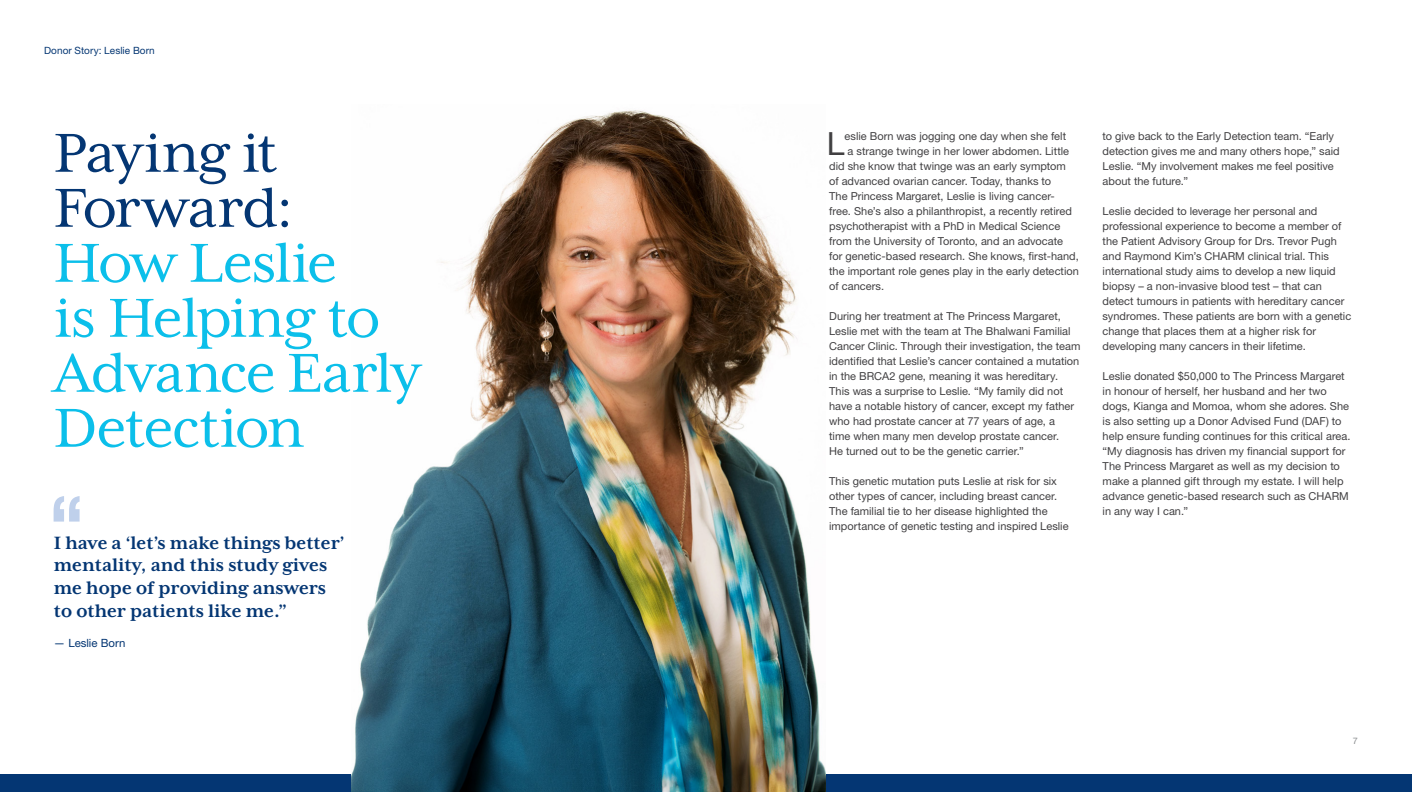
<style>
.page{position:relative;width:1412px;height:792px;background:#fff}
.page>*{position:absolute;margin:0;border:0;box-sizing:border-box;transform-origin:0 0}
.t1{font:700 condensed 79.5px "Helvetica Neue LT Std";color:#bfd0eb}
.t2{font:63px/55px "Mrs Eaves XL Serif OT";letter-spacing:-.02em;color:#0bbfea}
.t3{font:63px/55px "Mrs Eaves XL Serif OT";letter-spacing:-.015em;color:#043673}
.t4{font:32px "Helvetica Neue LT Std";color:#414042}
.t5{font:700 20.4px/22.7px "Mrs Eaves XL Serif OT";color:#043673}
.t6{font:11.4px "Helvetica Neue LT Std";color:#043673}
.t7{font:11px/15px "Helvetica Neue LT Std";color:#414042}
.t8{font:10px "Helvetica Neue LT Std";letter-spacing:.005em;color:#043673}
.t9{font:9px "Helvetica Neue LT Std";color:#8b8e90}
</style>
<div class="page">
<div style="left:1px;top:774px;width:1411px;height:18px;background:#043673"></div>
<img style="left:351px;top:110px;width:474px;height:682px">
<p class="t8" style="left:44px;top:44px;width:112px">Donor Story: Leslie Born</p>
<h2 class="t3" style="left:54px;top:126px;width:241px">Paying it<br>Forward:</h2>
<h2 class="t2" style="left:54px;top:236px;width:368px">How Leslie<br>is Helping to<br>Advance Early<br>Detection</h2>
<h1 class="t1" style="left:48px;top:477px;width:38px">“</h1>
<h3 class="t5" style="left:54px;top:531px;width:292px">I have a ‘let’s make things better’ mentality, and this study gives me hope of providing answers to other patients like me.”</h3>
<p class="t6" style="left:54px;top:636px;width:73px">— Leslie Born</p>
<h3 class="t4" style="left:826px;top:124px;width:19px">L</h3>
<p class="t7" style="left:844px;top:129px;width:223px">eslie Born was jogging one day when she felt</p>
<p class="t7" style="left:847px;top:144px;width:223px">a strange twinge in her lower abdomen. Little</p>
<p class="t7" style="left:829px;top:159px;width:238px">did she know that twinge was an early symptom</p>
<p class="t7" style="left:829px;top:174px;width:223px">of advanced ovarian cancer. Today, thanks to</p>
<p class="t7" style="left:829px;top:189px;width:227px">The Princess Margaret, Leslie is living cancer-</p>
<p class="t7" style="left:829px;top:204px;width:244px">free. She’s also a philanthropist, a recently retired</p>
<p class="t7" style="left:829px;top:219px;width:233px">psychotherapist with a PhD in Medical Science</p>
<p class="t7" style="left:829px;top:234px;width:235px">from the University of Toronto, and an advocate</p>
<p class="t7" style="left:829px;top:249px;width:251px">for genetic-based research. She knows, first-hand,</p>
<p class="t7" style="left:829px;top:264px;width:251px">the important role genes play in the early detection</p>
<p class="t7" style="left:829px;top:279px;width:56px">of cancers.</p>
<p class="t7" style="left:829px;top:309px;width:253px">During her treatment at The Princess Margaret, Leslie met with the team at The Bhalwani Familial Cancer Clinic. Through their investigation, the team identified that Leslie’s cancer contained a mutation in the BRCA2 gene, meaning it was hereditary.<br>This was a surprise to Leslie. “My family did not have a notable history of cancer, except my father who had prostate cancer at 77 years of age, a<br>time when many men develop prostate cancer.<br>He turned out to be the genetic carrier.”</p>
<p class="t7" style="left:829px;top:474px;width:241px">This genetic mutation puts Leslie at risk for six other types of cancer, including breast cancer.<br>The familial tie to her disease highlighted the importance of genetic testing and inspired Leslie</p>
<p class="t7" style="left:1102px;top:129px;width:239px">to give back to the Early Detection team. “Early detection gives me and many others hope,” said Leslie. “My involvement makes me feel positive about the future.”</p>
<p class="t7" style="left:1102px;top:204px;width:250px">Leslie decided to leverage her personal and professional experience to become a member of the Patient Advisory Group for Drs. Trevor Pugh and Raymond Kim’s CHARM clinical trial. This international study aims to develop a new liquid biopsy – a non-invasive blood test – that can detect tumours in patients with hereditary cancer syndromes. These patients are born with a genetic change that places them at a higher risk for developing many cancers in their lifetime.</p>
<p class="t7" style="left:1102px;top:369px;width:250px">Leslie donated $50,000 to The Princess Margaret in honour of herself, her husband and her two dogs, Kianga and Momoa, whom she adores. She is also setting up a Donor Advised Fund (DAF) to help ensure funding continues for this critical area. “My diagnosis has driven my financial support for The Princess Margaret as well as my decision to make a planned gift through my estate. I will help advance genetic-based research such as CHARM in any way I can.”</p>
<p class="t9" style="left:1353px;top:736px;width:7px">7</p>
</div>
